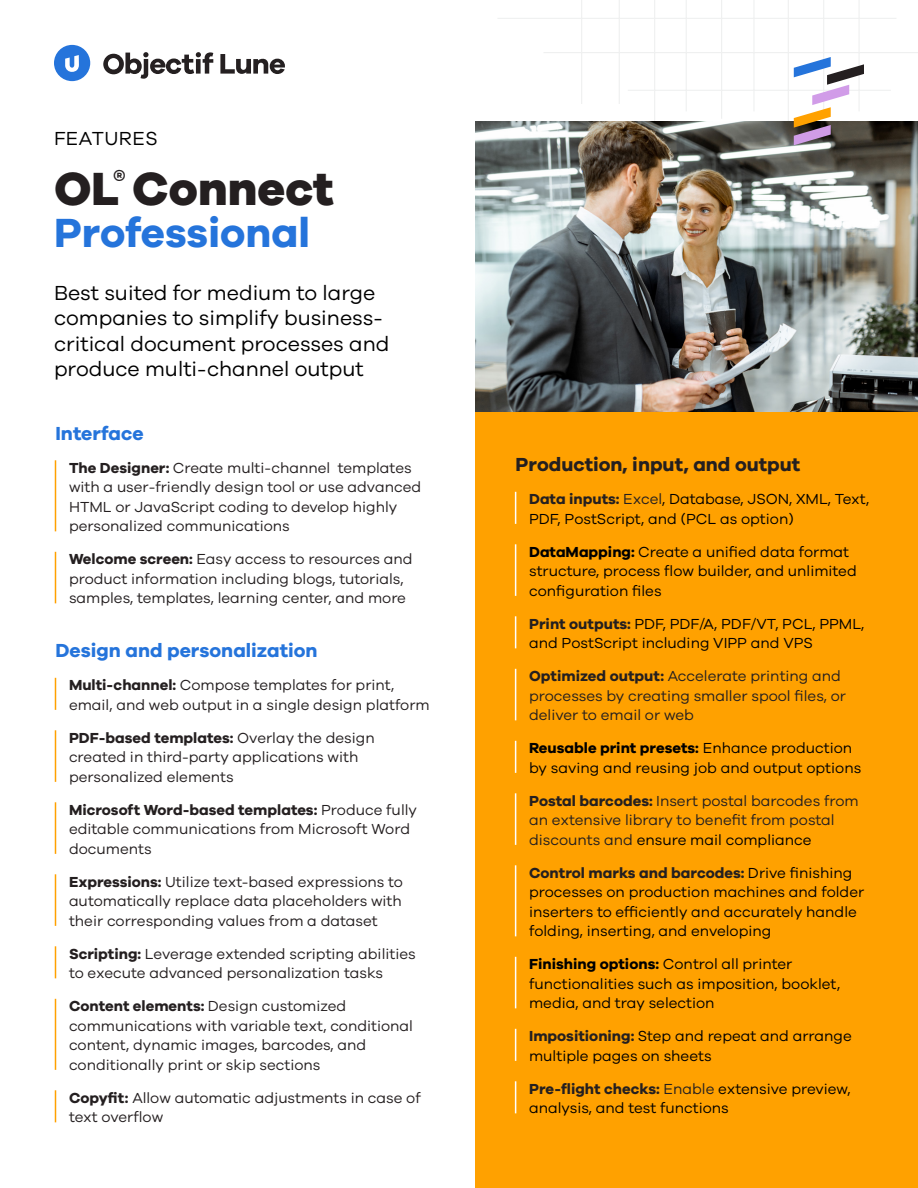
<style>
.page{position:relative;width:918px;height:1188px;background:#fff}
.page>*{position:absolute;margin:0;border:0;box-sizing:border-box;transform-origin:0 0}
.t1{font:800 48px "Galano Grotesque";color:#241f20}
.t2{font:700 42px "Galano Grotesque";color:#2574db}
.t3{font:21px/25.5px "Galano Grotesque";color:#000}
.t4{font:700 19.5px "Galano Grotesque";color:#2574db}
.t5{font:700 19.5px "Galano Grotesque";color:#241f20}
.t6{font:19.5px "Galano Grotesque";letter-spacing:.025em;color:#000}
.t7{font:15px/19.5px "Galano Grotesque";color:#241f20}
.t8{font:15px/19.5px "Galano Grotesque";color:#000}
.s1{font-weight:700}
.s2{font-weight:700;color:#241f20}
.s3{color:#241f20}
.s4{color:#000}
</style>
<div class="page">
<hr style="left:859px;top:0;width:1px;height:111px;background:#eff0f0">
<hr style="left:823px;top:0;width:1px;height:111px;background:#eff0f0">
<hr style="left:721px;top:0;width:1px;height:119px;background:#eff0f0">
<hr style="left:686px;top:0;width:1px;height:111px;background:#eff0f0">
<hr style="left:654px;top:0;width:1px;height:134px;background:#eff0f0">
<hr style="left:619px;top:0;width:1px;height:104px;background:#eff0f0">
<hr style="left:581px;top:0;width:1px;height:104px;background:#eff0f0">
<hr style="left:788px;top:0;width:1px;height:126px;background:#eff0f0">
<hr style="left:753px;top:0;width:2px;height:111px;background:#eff0f0">
<hr style="left:540px;top:0;width:378px;height:1px;background:#eff0f0">
<hr style="left:497px;top:18px;width:399px;height:1px;background:#eff0f0">
<hr style="left:543px;top:52px;width:375px;height:1px;background:#eff0f0">
<hr style="left:628px;top:90px;width:263px;height:1px;background:#eff0f0">
<svg style="left:103px;top:52px;width:110px;height:27px"></svg>
<svg style="left:220px;top:54px;width:65px;height:20px"></svg>
<svg style="left:54px;top:45px;width:36px;height:36px"></svg>
<hr style="left:55px;top:460px;width:1px;height:71px;background:#ffa100">
<hr style="left:55px;top:552px;width:1px;height:51px;background:#ffa100">
<hr style="left:55px;top:678px;width:1px;height:32px;background:#ffa100">
<hr style="left:55px;top:730px;width:1px;height:52px;background:#ffa100">
<hr style="left:55px;top:802px;width:1px;height:52px;background:#ffa100">
<hr style="left:55px;top:874px;width:1px;height:52px;background:#ffa100">
<hr style="left:55px;top:946px;width:1px;height:32px;background:#ffa100">
<hr style="left:55px;top:999px;width:1px;height:71px;background:#ffa100">
<hr style="left:55px;top:1090px;width:1px;height:32px;background:#ffa100">
<div style="left:475px;top:411px;width:443px;height:777px;background:#ffa100"></div>
<hr style="left:515px;top:492px;width:1px;height:32px;background:#fff">
<hr style="left:515px;top:544px;width:1px;height:52px;background:#fff">
<hr style="left:515px;top:616px;width:1px;height:32px;background:#fff">
<hr style="left:515px;top:669px;width:1px;height:51px;background:#fff">
<hr style="left:515px;top:741px;width:1px;height:32px;background:#fff">
<hr style="left:515px;top:793px;width:1px;height:52px;background:#fff">
<hr style="left:515px;top:865px;width:1px;height:71px;background:#fff">
<hr style="left:515px;top:957px;width:1px;height:51px;background:#fff">
<hr style="left:515px;top:1029px;width:1px;height:32px;background:#fff">
<hr style="left:515px;top:1081px;width:1px;height:32px;background:#fff">
<img style="left:475px;top:121px;width:443px;height:290px">
<svg style="left:794px;top:57px;width:70px;height:88px"></svg>
<h3 class="t6" style="left:54px;top:127px;width:105px">FEATURES</h3>
<h1 class="t1" style="left:54px;top:159px;width:282px">OL<sup>®</sup> Connect</h1>
<h2 class="t2" style="left:54px;top:207px;width:258px">Professional</h2>
<h3 class="t3" style="left:54px;top:279px;width:337px">Best suited for medium to large companies to simplify business&shy;critical document processes and produce multi-channel output</h3>
<h3 class="t4" style="left:56px;top:421px;width:90px">Interface</h3>
<p class="t7" style="left:69px;top:458px;width:354px"><span class="s1">The Designer:</span> Create multi-channel templates with a user-friendly design tool or use advanced HTML or JavaScript coding to develop highly personalized communications</p>
<p class="t7" style="left:69px;top:549px;width:345px"><span class="s1">Welcome screen:</span> Easy access to resources and product information including blogs, tutorials, samples, templates, learning center, and more</p>
<h3 class="t4" style="left:56px;top:639px;width:264px">Design and personalization</h3>
<p class="t7" style="left:69px;top:675px;width:362px"><span class="s1">Multi-channel:</span> Compose templates for print, email, and web output in a single design platform</p>
<p class="t7" style="left:69px;top:728px;width:307px"><span class="s1">PDF-based templates:</span> Overlay the design created in third-party applications with personalized elements</p>
<p class="t7" style="left:69px;top:800px;width:350px"><span class="s1">Microsoft Word-based templates:</span> Produce fully editable communications from Microsoft Word documents</p>
<p class="t7" style="left:69px;top:872px;width:336px;text-align:justify"><span class="s1">Expressions:</span> Utilize text-based expressions to automatically replace data placeholders with their corresponding values from a dataset</p>
<p class="t7" style="left:69px;top:944px;width:348px"><span class="s1">Scripting:</span> Leverage extended scripting abilities to execute advanced personalization tasks</p>
<p class="t7" style="left:69px;top:996px;width:346px"><span class="s1">Content elements:</span> Design customized communications with variable text, conditional content, dynamic images, barcodes, and conditionally print or skip sections</p>
<p class="t7" style="left:69px;top:1088px;width:353px"><span class="s1">Copyfit:</span> Allow automatic adjustments in case of text overflow</p>
<h3 class="t5" style="left:516px;top:453px;width:286px">Production, input, and output</h3>
<p class="t8" style="left:529px;top:489px;width:342px"><span class="s2">Data inputs:</span> <span class="s3">Excel</span>, Database, JSON, XML, Text,<br>PDF, PostScript, and (PCL as option)</p>
<p class="t8" style="left:529px;top:542px;width:329px"><span class="s1">DataMapping:</span> Create a unified data format structure, process flow builder, and unlimited configuration files</p>
<p class="t8" style="left:529px;top:614px;width:337px"><span class="s2">Print outputs:</span> PDF, PDF/A, PDF/VT, PCL, PPML, and PostScript including VIPP and VPS</p>
<p class="t7" style="left:529px;top:666px;width:318px"><span class="s1">Optimized output:</span> Accelerate printing and processes by creating smaller spool files, or deliver to email or web</p>
<p class="t8" style="left:529px;top:738px;width:334px"><span class="s1">Reusable print presets:</span> Enhance production by saving and reusing job and output options</p>
<p class="t7" style="left:529px;top:791px;width:331px"><span class="s1">Postal barcodes:</span> Insert postal barcodes from an extensive library to benefit from postal discounts and <span class="s4">ensure mail compliance</span></p>
<p class="t8" style="left:529px;top:863px;width:337px"><span class="s2">Control marks and barcodes:</span> Drive finishing processes on production machines and folder inserters to efficiently and accurately handle folding, inserting, and enveloping</p>
<p class="t8" style="left:529px;top:954px;width:313px"><span class="s1">Finishing options:</span> Control all printer functionalities such as imposition, booklet, media, and tray selection</p>
<p class="t8" style="left:529px;top:1026px;width:324px"><span class="s2">Impositioning:</span> Step and repeat and arrange multiple pages on sheets</p>
<p class="t8" style="left:529px;top:1079px;width:323px"><span class="s2">Pre-flight checks:</span> <span class="s3">Enable</span> extensive preview, analysis, and test functions</p>
</div>
